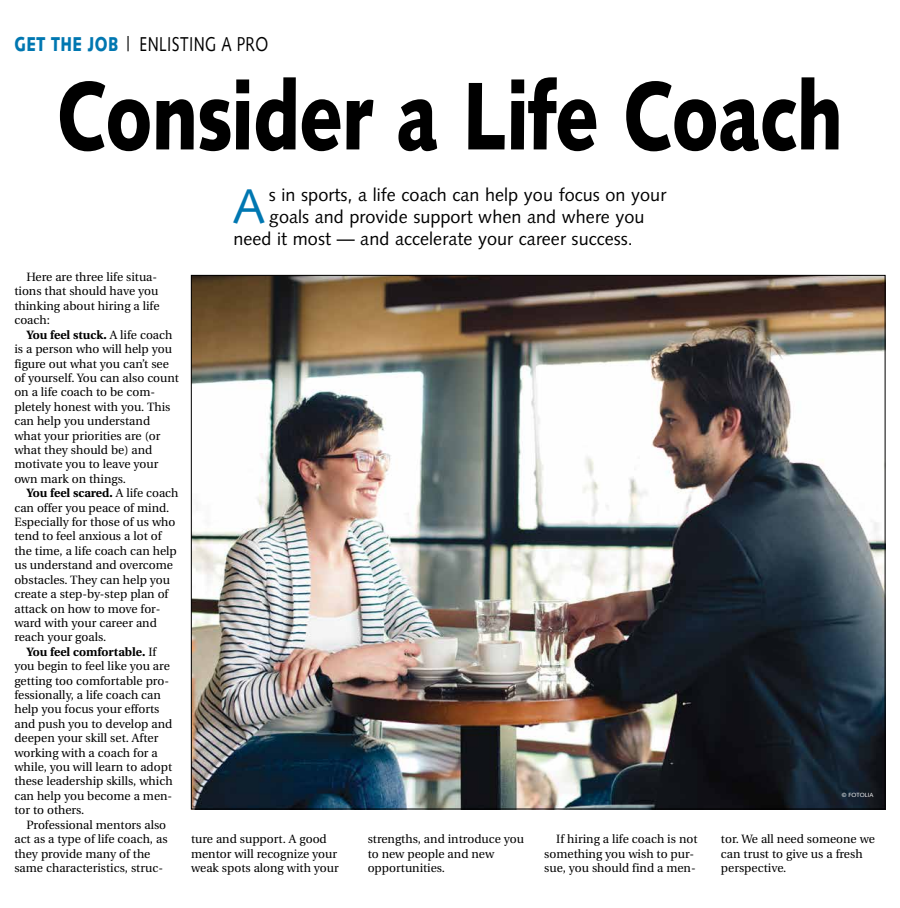
<style>
.page{position:relative;width:900px;height:908px;background:#fff}
.page>*{position:absolute;margin:0;border:0;box-sizing:border-box;transform-origin:0 0}
.t1{font:900 96px "Syntax";letter-spacing:-.015em;color:#000;scale:.77 1}
.t2{font:48.6px "Syntax";color:#0077b1}
.t3{font:20px "Syntax";letter-spacing:.025em;color:#000;scale:.77 1}
.t4{font:18px "Syntax";letter-spacing:.005em;color:#000}
.t5{font:12px/14.4px "Utopia";color:#000}
.t6{font:700 12px "Utopia";color:#000}
.t7{font:6px "Syntax";color:#fff}
.s1{font-weight:900;color:#0077b1}
.s2{font-weight:700}
.s3{font-weight:400}
</style>
<div class="page">
<img style="left:193px;top:277px;width:690px;height:530px">
<h3 class="t3" style="left:14px;top:32px;width:331px"><span class="s1">GET THE JOB</span> | ENLISTING A PRO</h3>
<h1 class="t1" style="left:57px;top:59px;width:1023px">Consider a Life Coach</h1>
<p class="t5" style="left:14px;top:270px;width:147px;text-indent:12px">Here are three life situa&shy;tions that should have you thinking about hiring a life coach:</p>
<p class="t5" style="left:14px;top:327px;width:166px;text-indent:12px"><span class="s2">You feel stuck.</span> A life coach is a person who will help you figure out what you can’t see of yourself. You can also count on a life coach to be com&shy;pletely honest with you. This can help you understand what your priorities are (or what they should be) and motivate you to leave your own mark on things.</p>
<p class="t6" style="left:26px;top:486px;width:154px">You feel scared. <span class="s3">A life coach</span></p>
<p class="t5" style="left:14px;top:500px;width:157px">can offer you peace of mind.</p>
<p class="t5" style="left:14px;top:515px;width:163px">Especially for those of us who</p>
<p class="t5" style="left:14px;top:529px;width:149px">tend to feel anxious a lot of</p>
<p class="t5" style="left:14px;top:543px;width:164px">the time, a life coach can help</p>
<p class="t5" style="left:14px;top:558px;width:160px">us understand and overcome</p>
<p class="t5" style="left:14px;top:572px;width:157px">obstacles. They can help you</p>
<p class="t5" style="left:14px;top:587px;width:156px">create a step-by-step plan of</p>
<p class="t5" style="left:14px;top:601px;width:148px">attack on how to move for-</p>
<p class="t5" style="left:14px;top:615px;width:144px">ward with your career and</p>
<p class="t5" style="left:14px;top:630px;width:93px">reach your goals.</p>
<p class="t6" style="left:26px;top:644px;width:131px">You feel comfortable. <span class="s3">If</span></p>
<p class="t5" style="left:14px;top:659px;width:157px">you begin to feel like you are</p>
<p class="t5" style="left:14px;top:673px;width:156px">getting too comfortable pro-</p>
<p class="t5" style="left:14px;top:687px;width:148px">fessionally, a life coach can</p>
<p class="t5" style="left:14px;top:702px;width:147px">help you focus your efforts</p>
<p class="t5" style="left:14px;top:716px;width:160px">and push you to develop and</p>
<p class="t5" style="left:14px;top:731px;width:145px">deepen your skill set. After</p>
<p class="t5" style="left:14px;top:745px;width:145px">working with a coach for a</p>
<p class="t5" style="left:14px;top:759px;width:159px">while, you will learn to adopt</p>
<p class="t5" style="left:14px;top:774px;width:160px">these leadership skills, which</p>
<p class="t5" style="left:14px;top:788px;width:159px">can help you become a men-</p>
<p class="t5" style="left:14px;top:803px;width:72px">tor to others.</p>
<p class="t5" style="left:26px;top:817px;width:141px">Professional mentors also</p>
<p class="t5" style="left:14px;top:831px;width:155px">act as a type of life coach, as</p>
<p class="t5" style="left:14px;top:846px;width:138px">they provide many of the</p>
<p class="t5" style="left:14px;top:860px;width:150px">same characteristics, struc-</p>
<h2 class="t2" style="left:233px;top:177px;width:34px">A</h2>
<h3 class="t4" style="left:269px;top:184px;width:399px">s in sports, a life coach can help you focus on your</h3>
<h3 class="t4" style="left:269px;top:206px;width:377px">goals and provide support when and where you</h3>
<h3 class="t4" style="left:233px;top:228px;width:401px">need it most — and accelerate your career success.</h3>
<p class="t7" style="left:842px;top:791px;width:33px">© FOTOLIA</p>
<p class="t5" style="left:191px;top:831px;width:149px">ture and support. A good mentor will recognize your weak spots along with your</p>
<p class="t5" style="left:368px;top:831px;width:158px">strengths, and introduce you to new people and new opportunities.</p>
<p class="t5" style="left:544px;top:831px;width:155px;text-indent:12px">If hiring a life coach is not something you wish to pur&shy;sue, you should find a men-</p>
<p class="t5" style="left:721px;top:831px;width:156px">tor. We all need someone we can trust to give us a fresh perspective.</p>
</div>
